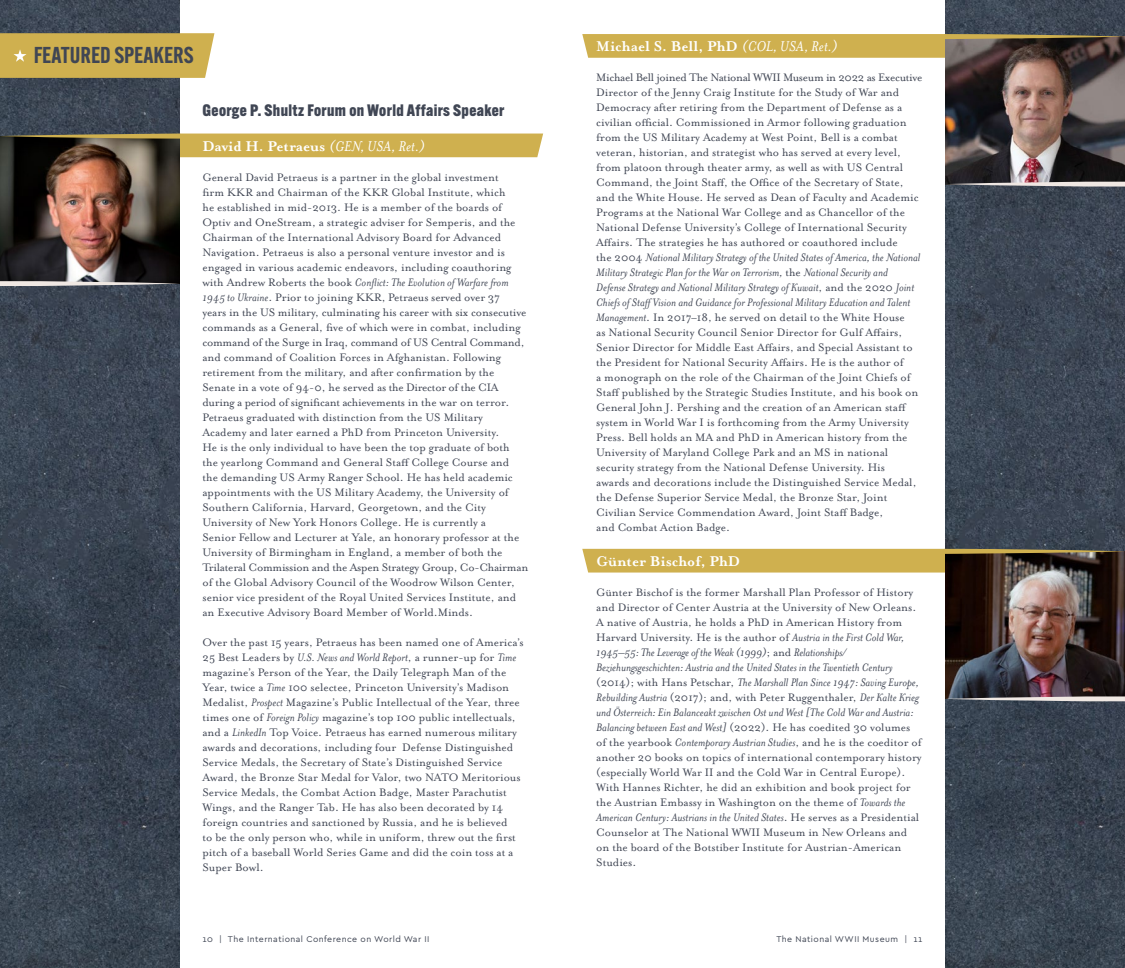
<style>
.page{position:relative;width:1125px;height:968px;background:#fff}
.page>*{position:absolute;margin:0;border:0;box-sizing:border-box;transform-origin:0 0}
.t1{font:600 22.5px "Alternate Gothic ATF";color:#404654}
.t2{font:700 16.25px "Mrs Eaves OT";color:#fff}
.t3{font:800 16.25px "Alternate Gothic ATF";letter-spacing:.025em;color:#404654}
.t4{font:12.5px/15px "Mrs Eaves OT";color:#404654}
.t5{font:8.75px "Cera Basic";letter-spacing:.05em;color:#404654}
.s1{font-weight:400;font-style:italic}
.s2{font-style:italic}
</style>
<div class="page">
<img style="left:0;top:0;width:180px;height:968px">
<img style="left:945px;top:0;width:180px;height:968px">
<svg style="left:0;top:33px;width:214px;height:45px;background:#cfb153"></svg>
<img style="left:0;top:157px;width:180px;height:123px">
<img style="left:945px;top:58px;width:180px;height:123px">
<img style="left:945px;top:572px;width:180px;height:123px">
<svg style="left:0;top:280px;width:180px;height:7px"></svg>
<svg style="left:0;top:133px;width:543px;height:24px;background:#a58d48"></svg>
<svg style="left:582px;top:34px;width:543px;height:24px;background:#a9904c"></svg>
<svg style="left:582px;top:549px;width:543px;height:23px;background:#a18843"></svg>
<svg style="left:945px;top:181px;width:180px;height:6px"></svg>
<svg style="left:945px;top:695px;width:180px;height:7px"></svg>
<h1 class="t1" style="left:34px;top:41px;width:161px">FEATURED SPEAKERS</h1>
<h2 class="t3" style="left:202px;top:100px;width:304px">George P. Shultz Forum on World Affairs Speaker</h2>
<h2 class="t2" style="left:202px;top:136px;width:224px">David H. Petraeus <span class="s1">(GEN, USA, Ret.)</span></h2>
<p class="t4" style="left:202px;top:169px;width:327px">General David Petraeus is a partner in the global investment<br>firm KKR and Chairman of the KKR Global Institute, which<br>he established in mid-2013. He is a member of the boards of Optiv and OneStream, a strategic adviser for Semperis, and the Chairman of the International Advisory Board for Advanced Navigation. Petraeus is also a personal venture investor and is engaged in various academic endeavors, including coauthoring with Andrew Roberts the book <span class="s2">Conflict: The Evolution of Warfare from 1945 to Ukraine</span>. Prior to joining KKR, Petraeus served over 37<br>years in the US military, culminating his career with six consecutive commands as a General, five of which were in combat, including command of the Surge in Iraq, command of US Central Command, and command of Coalition Forces in Afghanistan. Following retirement from the military, and after confirmation by the Senate in a vote of 94-0, he served as the Director of the CIA during a period of significant achievements in the war on terror.<br>Petraeus graduated with distinction from the US Military Academy and later earned a PhD from Princeton University.<br>He is the only individual to have been the top graduate of both the yearlong Command and General Staff College Course and<br>the demanding US Army Ranger School. He has held academic appointments with the US Military Academy, the University of Southern California, Harvard, Georgetown, and the City University of New York Honors College. He is currently a<br>Senior Fellow and Lecturer at Yale, an honorary professor at the University of Birmingham in England, a member of both the Trilateral Commission and the Aspen Strategy Group, Co-Chairman of the Global Advisory Council of the Woodrow Wilson Center, senior vice president of the Royal United Services Institute, and an Executive Advisory Board Member of World.Minds.</p>
<p class="t4" style="left:202px;top:634px;width:323px">Over the past 15 years, Petraeus has been named one of America’s 25 Best Leaders by <span class="s2">U.S. News and World Report</span>, a runner-up for <span class="s2">Time </span>magazine’s Person of the Year, the Daily Telegraph Man of the Year, twice a <span class="s2">Time</span> 100 selectee, Princeton University’s Madison Medalist, <span class="s2">Prospect</span> Magazine’s Public Intellectual of the Year, three times one of <span class="s2">Foreign Policy</span> magazine’s top 100 public intellectuals, and a <span class="s2">LinkedIn</span> Top Voice. Petraeus has earned numerous military awards and decorations, including four Defense Distinguished Service Medals, the Secretary of State’s Distinguished Service Award, the Bronze Star Medal for Valor, two NATO Meritorious Service Medals, the Combat Action Badge, Master Parachutist Wings, and the Ranger Tab. He has also been decorated by 14 foreign countries and sanctioned by Russia, and he is believed<br>to be the only person who, while in uniform, threw out the first pitch of a baseball World Series Game and did the coin toss at a Super Bowl.</p>
<h2 class="t2" style="left:596px;top:37px;width:243px">Michael S. Bell, PhD <span class="s1">(COL, USA, Ret.)</span></h2>
<p class="t4" style="left:596px;top:70px;width:328px">Michael Bell joined The National WWII Museum in 2022 as Executive Director of the Jenny Craig Institute for the Study of War and Democracy after retiring from the Department of Defense as a civilian official. Commissioned in Armor following graduation from the US Military Academy at West Point, Bell is a combat veteran, historian, and strategist who has served at every level, from platoon through theater army, as well as with US Central Command, the Joint Staff, the Office of the Secretary of State, and the White House. He served as Dean of Faculty and Academic Programs at the National War College and as Chancellor of the National Defense University’s College of International Security Affairs. The strategies he has authored or coauthored include<br>the 2004 <span class="s2">National Military Strategy of the United States of America, the National Military Strategic Plan for the War on Terrorism,</span> the <span class="s2">National Security and<br>Defense Strategy and National Military Strategy of Kuwait</span>, and the 2020 <span class="s2">Joint Chiefs of StaffVision and Guidance for Professional Military Education and Talent Management</span>. In 2017–18, he served on detail to the White House<br>as National Security Council Senior Director for Gulf Affairs, Senior Director for Middle East Affairs, and Special Assistant to the President for National Security Affairs. He is the author of<br>a monograph on the role of the Chairman of the Joint Chiefs of Staff published by the Strategic Studies Institute, and his book on General John J. Pershing and the creation of an American staff system in World War I is forthcoming from the Army University Press. Bell holds an MA and PhD in American history from the University of Maryland College Park and an MS in national security strategy from the National Defense University. His<br>awards and decorations include the Distinguished Service Medal, the Defense Superior Service Medal, the Bronze Star, Joint Civilian Service Commendation Award, Joint Staff Badge,<br>and Combat Action Badge.</p>
<h2 class="t2" style="left:596px;top:551px;width:146px">Günter Bischof, PhD</h2>
<p class="t4" style="left:596px;top:584px;width:327px">Günter Bischof is the former Marshall Plan Professor of History and Director of Center Austria at the University of New Orleans.<br>A native of Austria, he holds a PhD in American History from Harvard University. He is the author of <span class="s2">Austria in the First Cold War, 1945–55: The Leverage of the Weak (1999)</span>; and <span class="s2">Relationships/ Beziehungsgeschichten: Austria and the United States in the Twentieth Century </span>(2014); with Hans Petschar, <span class="s2">The Marshall Plan Since 1947: Saving Europe, Rebuilding Austria</span> (2017); and, with Peter Ruggenthaler, <span class="s2">Der Kalte Krieg und Österreich: Ein Balanceakt zwischen Ost und West [The Cold War and Austria:<br>Balancing between East and West]</span> (2022). He has coedited 30 volumes of the yearbook <span class="s2">Contemporary Austrian Studies</span>, and he is the coeditor of another 20 books on topics of international contemporary history (especially World War II and the Cold War in Central Europe).<br>With Hannes Richter, he did an exhibition and book project for the Austrian Embassy in Washington on the theme of <span class="s2">Towards the American Century: Austrians in the United States</span>. He serves as a Presidential Counselor at The National WWII Museum in New Orleans and on the board of the Botstiber Institute for Austrian-American Studies.</p>
<p class="t5" style="left:202px;top:933px;width:229px">10 | The International Conference on World War II</p>
<p class="t5" style="left:776px;top:933px;width:148px">The National WWII Museum | 11</p>
</div>
